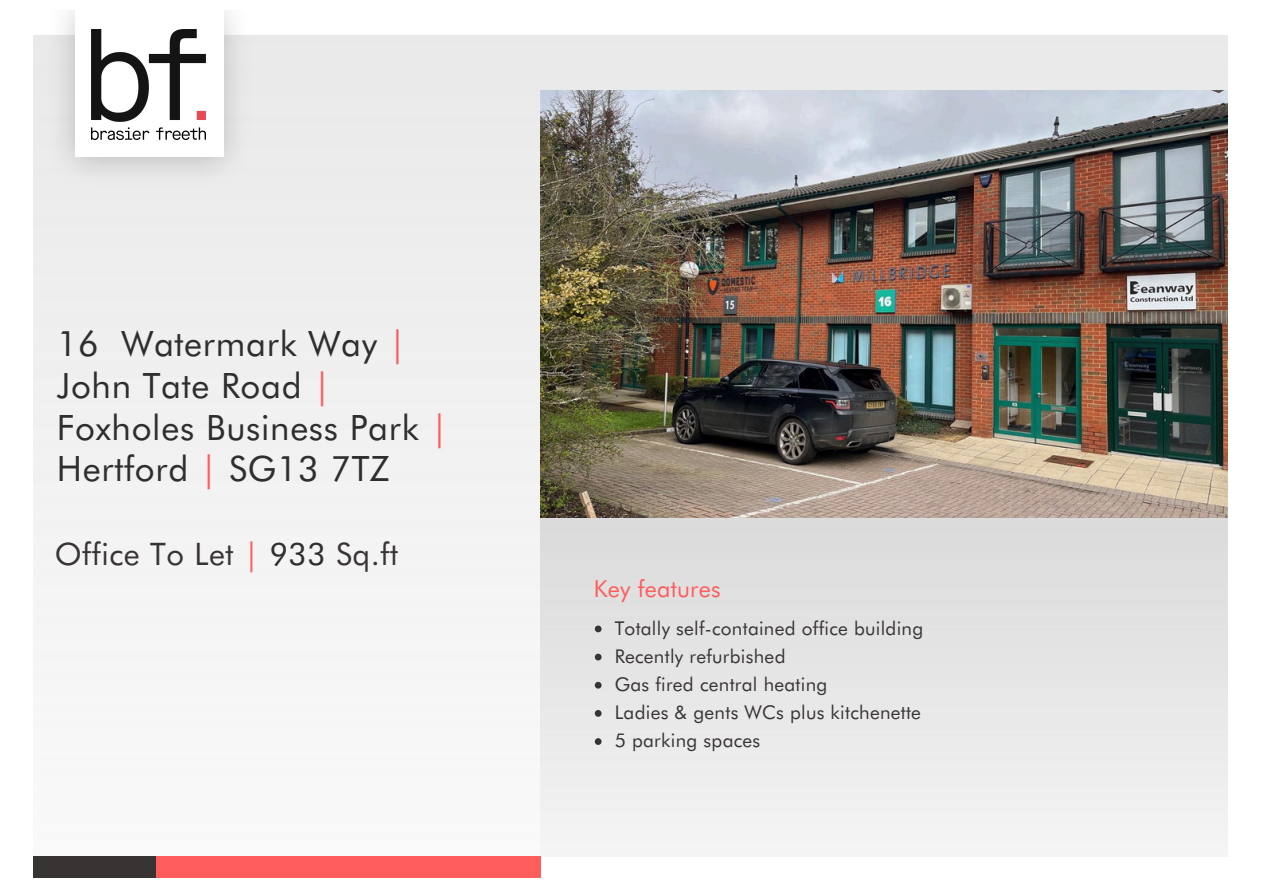
<style>
.page{position:relative;width:1263px;height:894px;background:#fff}
.page>*{position:absolute;margin:0;border:0;box-sizing:border-box;transform-origin:0 0}
.t1{font:34.95px/41.7px "Futura BT";letter-spacing:.02em;color:#2e2e2e}
.t2{font:31.05px "Futura BT";letter-spacing:.02em;color:#393434}
.t3{font:23.4px "Futura BT";letter-spacing:.01em;color:#ff5c5c}
.t4{font:18.9px "Futura BT";letter-spacing:.015em;color:#393434}
.s1{color:#ff5c5c}
.s2{color:#2e2e2e}
</style>
<div class="page">
<div style="left:113px;top:856px;width:427px;height:21px;background:#ff5c5c"></div>
<div style="left:33px;top:856px;width:122px;height:21px;background:#393434"></div>
<div style="left:75px;top:8px;width:148px;height:149px;background:#fff"></div>
<img style="left:92px;top:29px;width:113px;height:111px">
<img style="left:540px;top:90px;width:688px;height:766px">
<svg style="left:595px;top:625px;width:7px;height:7px"></svg>
<svg style="left:595px;top:653px;width:7px;height:7px"></svg>
<svg style="left:595px;top:681px;width:7px;height:7px"></svg>
<svg style="left:595px;top:709px;width:7px;height:7px"></svg>
<svg style="left:595px;top:738px;width:7px;height:6px"></svg>
<p class="t1" style="left:57px;top:320px;width:393px">16 Watermark Way <span class="s1">|<br></span>John Tate Road <span class="s1">|<br></span>Foxholes Business Park <span class="s1">|<br></span>Hertford <span class="s1">|</span> SG13 7TZ</p>
<p class="t2" style="left:55px;top:530px;width:345px">Office To Let <span class="s1">|</span> <span class="s2">933</span> Sq.ft</p>
<p class="t3" style="left:594px;top:571px;width:128px">Key features</p>
<h3 class="t4" style="left:615px;top:613px;width:310px">Totally self-contained office building</h3>
<p class="t4" style="left:615px;top:641px;width:172px">Recently refurbished</p>
<p class="t4" style="left:615px;top:670px;width:214px">Gas fired central heating</p>
<p class="t4" style="left:615px;top:698px;width:308px">Ladies &amp; gents WCs plus kitchenette</p>
<p class="t4" style="left:615px;top:726px;width:147px">5 parking spaces</p>
</div>
